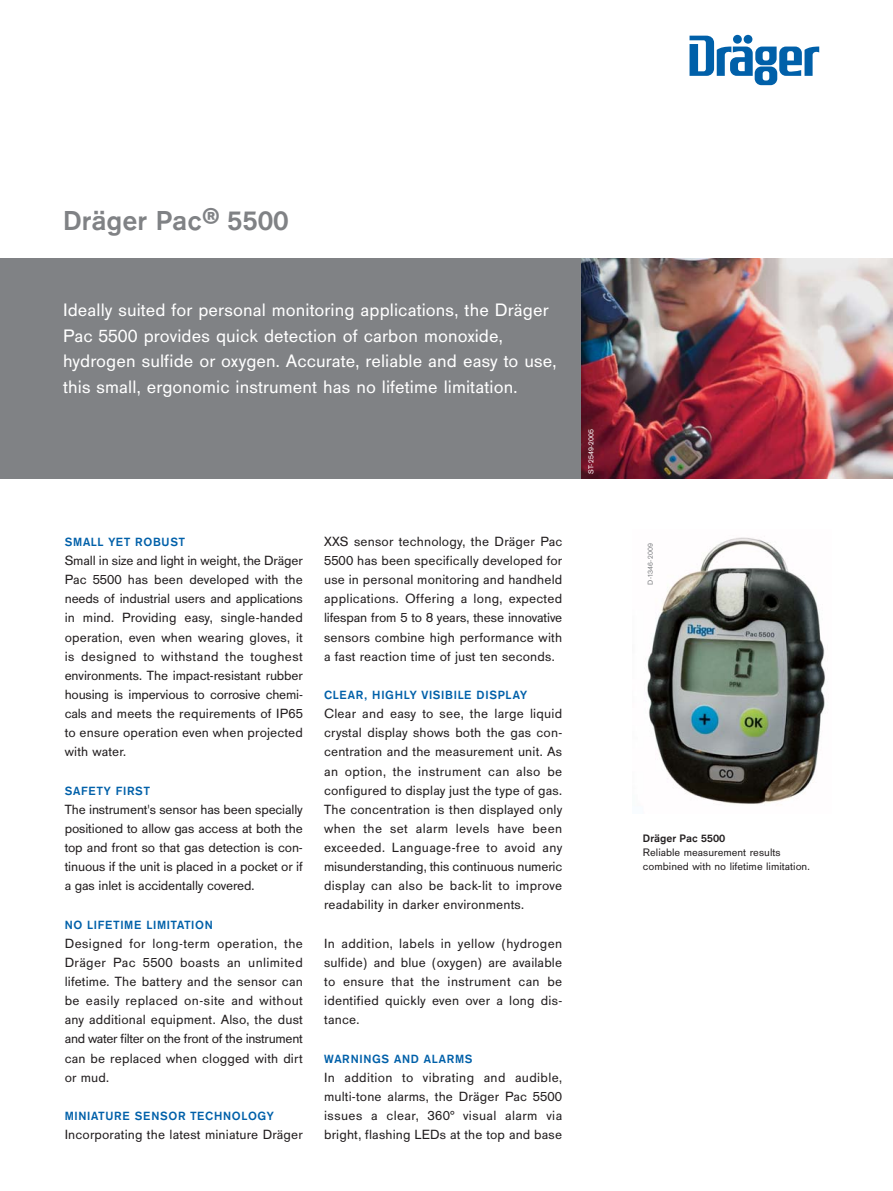
<style>
.page{position:relative;width:893px;height:1191px;background:#fff}
.page>*{position:absolute;margin:0;border:0;box-sizing:border-box;transform-origin:0 0}
.t1{font:700 28.5px "Draeger San";color:#808285}
.t2{font:18.75px/25.5px "Draeger San";letter-spacing:.005em;color:#fff}
.t3{font:13.8px/19.2px "Draeger San";letter-spacing:.01em;color:#231f20;text-align:justify}
.t4{font:700 12.3px "Draeger San";letter-spacing:.055em;color:#0060a9}
.t5{font:11.25px/14.2px "Draeger San";color:#231f20}
.t6{font:700 11.25px "Draeger San";color:#231f20}
.t7{font:7.5px "Draeger San";letter-spacing:.025em;color:#fff}
.t8{font:7.5px "Draeger San";letter-spacing:.025em;color:#808285}
</style>
<div class="page">
<img style="left:647px;top:537px;width:178px;height:267px">
<div style="left:0;top:259px;width:587px;height:220px;background:#808285"></div>
<img style="left:582px;top:259px;width:311px;height:220px">
<svg style="left:689px;top:36px;width:130px;height:49px"></svg>
<div style="left:733px;top:35px;width:9px;height:9px;background:#0060a9;border-radius:50%"></div>
<div style="left:744px;top:35px;width:8px;height:9px;background:#0060a9;border-radius:50%"></div>
<h1 class="t1" style="left:63px;top:209px;width:227px">Dräger Pac® 5500</h1>
<p class="t2" style="left:63px;top:299px;width:495px">Ideally suited for personal monitoring applications, the Dräger Pac 5500 provides quick detection of carbon monoxide, hydrogen sulfide or oxygen. Accurate, reliable and easy to use, this small, ergonomic instrument has no lifetime limitation.</p>
<p class="t4" style="left:65px;top:537px;width:122px">SMALL YET ROBUST</p>
<p class="t3" style="left:65px;top:552px;width:240px">Small in size and light in weight, the Dräger Pac 5500 has been developed with the needs of industrial users and applications in mind. Providing easy, single-handed operation, even when wearing gloves, it is designed to withstand the toughest environments. The impact-resistant rubber housing is impervious to corrosive chemi&shy;cals and meets the requirements of IP65 to ensure operation even when projected with water.</p>
<p class="t4" style="left:65px;top:785px;width:87px">SAFETY FIRST</p>
<p class="t3" style="left:65px;top:801px;width:240px">The instrument's sensor has been specially positioned to allow gas access at both the top and front so that gas detection is con&shy;tinuous if the unit is placed in a pocket or if a gas inlet is accidentally covered.</p>
<p class="t4" style="left:65px;top:919px;width:150px">NO LIFETIME LIMITATION</p>
<p class="t3" style="left:65px;top:934px;width:240px">Designed for long-term operation, the Dräger Pac 5500 boasts an unlimited lifetime. The battery and the sensor can be easily replaced on-site and without any additional equipment. Also, the dust and water filter on the front of the instrument can be replaced when clogged with dirt or mud.</p>
<p class="t4" style="left:65px;top:1111px;width:210px">MINIATURE SENSOR TECHNOLOGY</p>
<p class="t3" style="left:65px;top:1126px;width:240px">Incorporating the latest miniature Dräger</p>
<p class="t3" style="left:324px;top:533px;width:240px">XXS sensor technology, the Dräger Pac 5500 has been specifically developed for use in personal monitoring and handheld applications. Offering a long, expected lifespan from 5 to 8 years, these innovative sensors combine high performance with a fast reaction time of just ten seconds.</p>
<p class="t4" style="left:324px;top:690px;width:204px">CLEAR, HIGHLY VISIBILE DISPLAY</p>
<p class="t3" style="left:324px;top:705px;width:240px">Clear and easy to see, the large liquid crystal display shows both the gas con&shy;centration and the measurement unit. As an option, the instrument can also be configured to display just the type of gas.<br>The concentration is then displayed only when the set alarm levels have been exceeded. Language-free to avoid any misunderstanding, this continuous numeric display can also be back-lit to improve readability in darker environments.</p>
<p class="t3" style="left:324px;top:934px;width:240px">In addition, labels in yellow (hydrogen sulfide) and blue (oxygen) are available to ensure that the instrument can be identified quickly even over a long dis&shy;tance.</p>
<p class="t4" style="left:324px;top:1053px;width:150px">WARNINGS AND ALARMS</p>
<p class="t3" style="left:324px;top:1068px;width:240px">In addition to vibrating and audible, multi-tone alarms, the Dräger Pac 5500 issues a clear, 360° visual alarm via bright, flashing LEDs at the top and base</p>
<p class="t7" style="left:588px;top:474px;width:47px;rotate:-90deg">ST-2549-2005</p>
<p class="t8" style="left:647px;top:585px;width:43px;rotate:-90deg">D-1346-2009</p>
<p class="t6" style="left:643px;top:833px;width:84px">Dräger Pac 5500</p>
<p class="t5" style="left:643px;top:846px;width:168px">Reliable measurement results combined with no lifetime limitation.</p>
</div>
